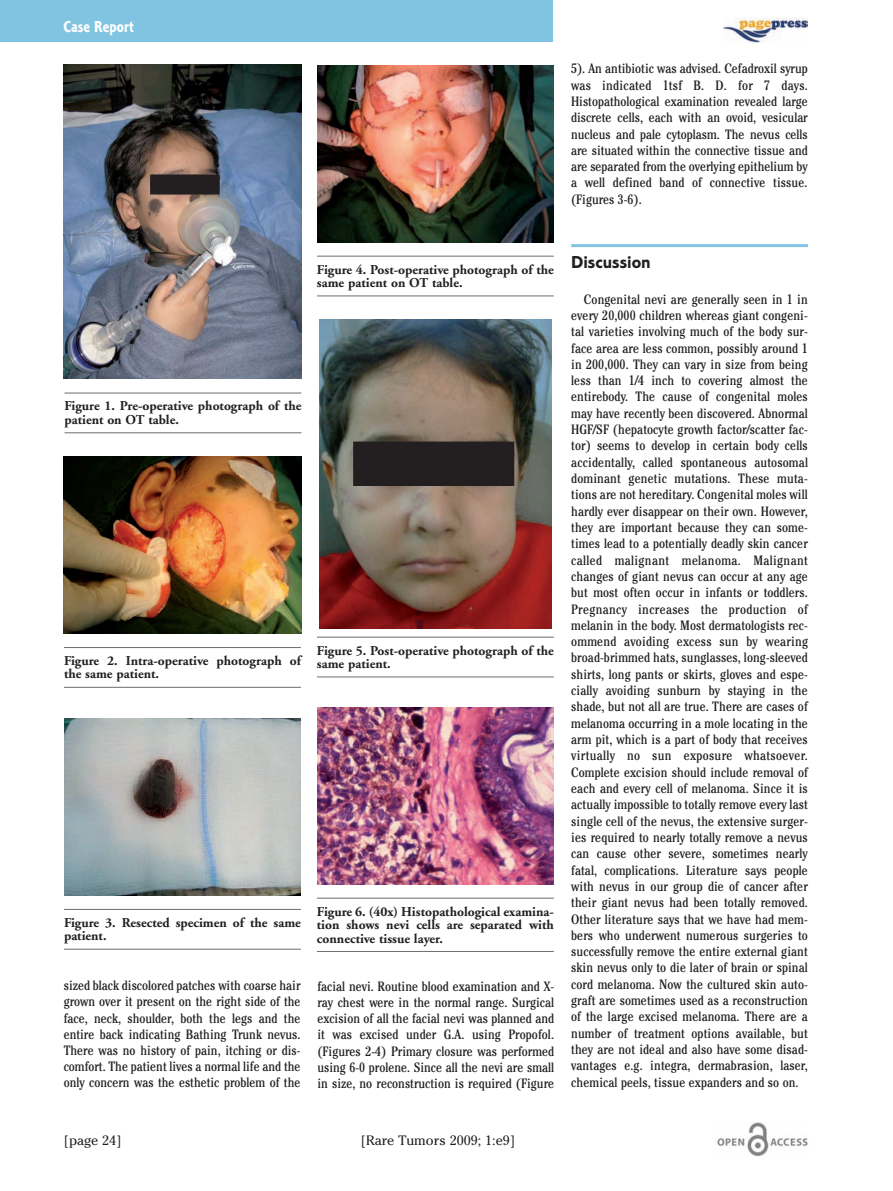
<style>
.page{position:relative;width:893px;height:1191px;background:#fff}
.page>*{position:absolute;margin:0;border:0;box-sizing:border-box;transform-origin:0 0}
.t1{font:18px "Corinthian Bold Plain";color:#231f20}
.t2{font:16.5px "Corinthian Bold Condensed Plain";color:#fff}
.t3{font:condensed 13.5px/16.4px "Cheltenham";color:#231f20;text-align:justify}
.t4{font:700 13.5px/13.5px "Adobe Garamond";color:#231f20}
.t5{font:13.5px "Cheltenham";color:#231f20}
</style>
<div class="page">
<hr style="left:571px;top:244px;width:237px;height:3px;background:#81c4e2">
<div style="left:0;top:0;width:553px;height:42px;background:#81c4e2"></div>
<img style="left:717px;top:1123px;width:91px;height:33px">
<img style="left:723px;top:17px;width:84px;height:26px">
<img style="left:64px;top:65px;width:237px;height:314px">
<hr style="left:65px;top:393px;width:236px;height:1px;background:#6c6d70">
<hr style="left:65px;top:432px;width:236px;height:1px;background:#6c6d70">
<img style="left:64px;top:457px;width:237px;height:177px">
<hr style="left:64px;top:647px;width:237px;height:1px;background:#6c6d70">
<hr style="left:64px;top:687px;width:237px;height:1px;background:#6c6d70">
<img style="left:64px;top:718px;width:237px;height:178px">
<hr style="left:64px;top:909px;width:237px;height:1px;background:#6c6d70">
<hr style="left:64px;top:948px;width:237px;height:1px;background:#6c6d70">
<img style="left:318px;top:65px;width:236px;height:177px">
<hr style="left:317px;top:256px;width:237px;height:1px;background:#6c6d70">
<hr style="left:317px;top:295px;width:237px;height:1px;background:#6c6d70">
<img style="left:319px;top:319px;width:233px;height:309px">
<hr style="left:317px;top:637px;width:237px;height:1px;background:#6c6d70">
<hr style="left:317px;top:676px;width:237px;height:1px;background:#6c6d70">
<img style="left:317px;top:707px;width:237px;height:177px">
<hr style="left:317px;top:897px;width:237px;height:1px;background:#6c6d70">
<hr style="left:317px;top:951px;width:237px;height:1px;background:#6c6d70">
<p class="t2" style="left:63px;top:21px;width:72px">Case Report</p>
<p class="t3" style="left:571px;top:62px;width:238px">5). An antibiotic was advised. Cefadroxil syrup was indicated 1tsf B. D. for 7 days.<br>Histopathological examination revealed large discrete cells, each with an ovoid, vesicular nucleus and pale cytoplasm. The nevus cells are situated within the connective tissue and are separated from the overlying epithelium by a well defined band of connective tissue. (Figures 3-6).</p>
<p class="t4" style="left:317px;top:264px;width:238px">Figure 4. Post-operative photograph of the same patient on OT table.</p>
<p class="t4" style="left:65px;top:400px;width:238px">Figure 1. Pre-operative photograph of the patient on OT table.</p>
<p class="t4" style="left:64px;top:655px;width:238px">Figure 2. Intra-operative photograph of the same patient.</p>
<p class="t4" style="left:317px;top:644px;width:238px">Figure 5. Post-operative photograph of the same patient.</p>
<p class="t4" style="left:64px;top:917px;width:238px">Figure 3. Resected specimen of the same patient.</p>
<p class="t4" style="left:317px;top:905px;width:238px;text-align:justify">Figure 6. (40x) Histopathological examina&shy;tion shows nevi cells are separated with connective tissue layer.</p>
<p class="t3" style="left:64px;top:978px;width:238px">sized black discolored patches with coarse hair grown over it present on the right side of the face, neck, shoulder, both the legs and the entire back indicating Bathing Trunk nevus.<br>There was no history of pain, itching or dis&shy;comfort. The patient lives a normal life and the only concern was the esthetic problem of the</p>
<p class="t3" style="left:317px;top:979px;width:238px">facial nevi. Routine blood examination and X&shy;ray chest were in the normal range. Surgical excision of all the facial nevi was planned and it was excised under G.A. using Propofol. (Figures 2-4) Primary closure was performed using 6-0 prolene. Since all the nevi are small in size, no reconstruction is required (Figure</p>
<h1 class="t1" style="left:571px;top:256px;width:81px">Discussion</h1>
<p class="t3" style="left:571px;top:292px;width:238px;text-indent:13px">Congenital nevi are generally seen in 1 in every 20,000 children whereas giant congeni&shy;tal varieties involving much of the body sur&shy;face area are less common, possibly around 1 in 200,000. They can vary in size from being less than 1/4 inch to covering almost the entirebody. The cause of congenital moles may have recently been discovered. Abnormal HGF/SF (hepatocyte growth factor/scatter fac&shy;tor) seems to develop in certain body cells accidentally, called spontaneous autosomal dominant genetic mutations. These muta&shy;tions are not hereditary. Congenital moles will hardly ever disappear on their own. However, they are important because they can some&shy;times lead to a potentially deadly skin cancer called malignant melanoma. Malignant changes of giant nevus can occur at any age but most often occur in infants or toddlers.<br>Pregnancy increases the production of melanin in the body. Most dermatologists rec&shy;ommend avoiding excess sun by wearing broad-brimmed hats, sunglasses, long-sleeved shirts, long pants or skirts, gloves and espe&shy;cially avoiding sunburn by staying in the shade, but not all are true. There are cases of melanoma occurring in a mole locating in the arm pit, which is a part of body that receives virtually no sun exposure whatsoever.<br>Complete excision should include removal of each and every cell of melanoma. Since it is actually impossible to totally remove every last single cell of the nevus, the extensive surger&shy;ies required to nearly totally remove a nevus can cause other severe, sometimes nearly fatal, complications. Literature says people with nevus in our group die of cancer after their giant nevus had been totally removed.<br>Other literature says that we have had mem&shy;bers who underwent numerous surgeries to successfully remove the entire external giant skin nevus only to die later of brain or spinal cord melanoma. Now the cultured skin auto&shy;graft are sometimes used as a reconstruction of the large excised melanoma. There are a number of treatment options available, but they are not ideal and also have some disad&shy;vantages e.g. integra, dermabrasion, laser, chemical peels, tissue expanders and so on.</p>
<p class="t5" style="left:64px;top:1132px;width:59px">[page 24]</p>
<p class="t5" style="left:361px;top:1132px;width:156px">[Rare Tumors 2009; 1:e9]</p>
</div>
